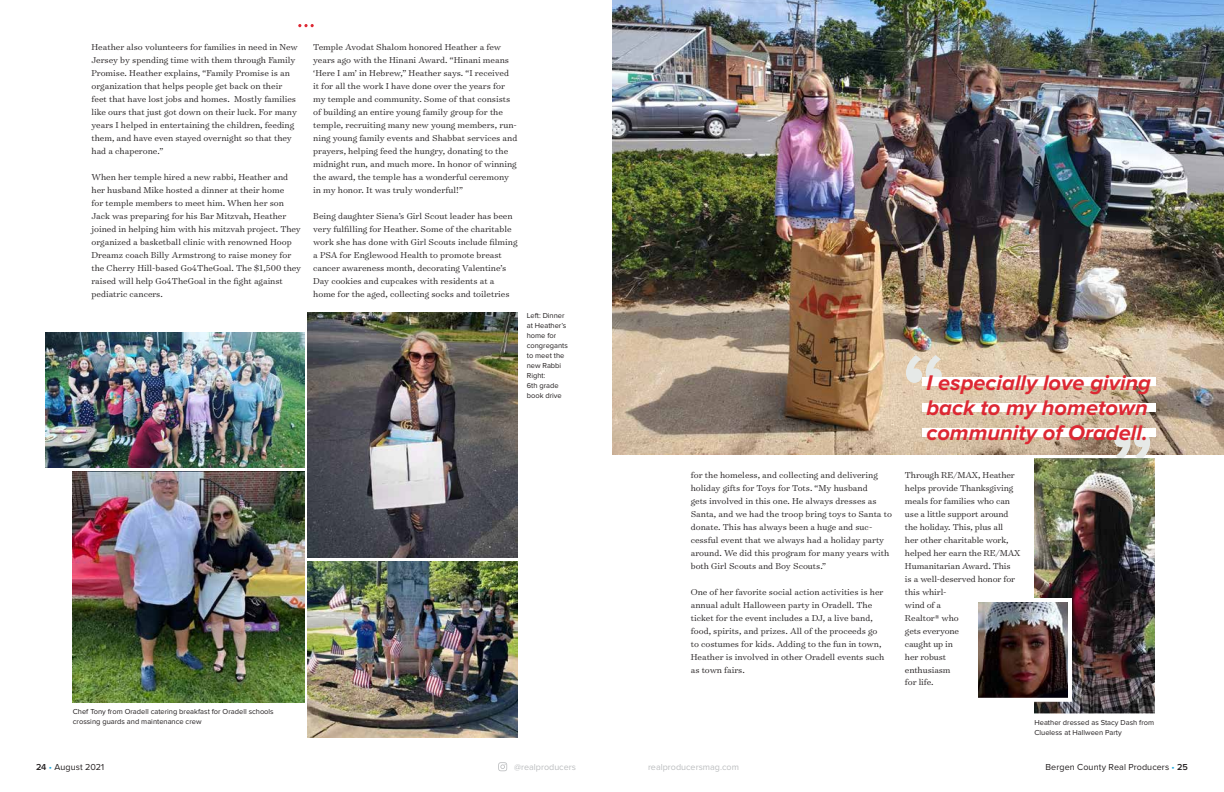
<style>
.page{position:relative;width:1224px;height:792px;background:#fff}
.page>*{position:absolute;margin:0;border:0;box-sizing:border-box;transform-origin:0 0}
.t1{font:italic 700 22px/25.1px "Proxima Nova";color:#dd2833}
.t2{font:300 9.8px/13px "Surveyor Text";color:#231f20}
.t3{font:9px "Proxima Nova";letter-spacing:.01em;color:#231f20}
.t4{font:9px "Proxima Nova";color:#bcbec0}
.t5{font:7.5px/10px "Proxima Nova";color:#231f20}
.s1{font-weight:600}
.s2{color:#19a8e0}
</style>
<div class="page">
<svg style="left:498px;top:762px;width:9px;height:9px"></svg>
<img style="left:612px;top:0;width:612px;height:454px">
<svg style="left:1114px;top:437px;width:36px;height:21px"></svg>
<svg style="left:906px;top:355px;width:36px;height:28px"></svg>
<img style="left:308px;top:562px;width:210px;height:176px">
<img style="left:73px;top:472px;width:231px;height:231px">
<img style="left:308px;top:312px;width:210px;height:246px">
<img style="left:45px;top:332px;width:259px;height:136px">
<img style="left:1034px;top:458px;width:121px;height:255px">
<svg style="left:298px;top:24px;width:16px;height:3px"></svg>
<img style="left:979px;top:603px;width:88px;height:94px">
<div style="left:974px;top:598px;width:98px;height:104px;border:4px solid #fff"></div>
<div style="left:923px;top:377px;width:233px;height:9px;background:#fff"></div>
<div style="left:923px;top:403px;width:233px;height:9px;background:#fff"></div>
<div style="left:923px;top:428px;width:233px;height:9px;background:#fff"></div>
<p class="t2" style="left:91px;top:40px;width:208px">Heather also volunteers for families in need in New Jersey by spending time with them through Family Promise. Heather explains, “Family Promise is an organization that helps people get back on their feet that have lost jobs and homes. Mostly families like ours that just got down on their luck. For many years I helped in entertaining the children, feeding them, and have even stayed overnight so that they had a chaperone.”</p>
<p class="t2" style="left:91px;top:170px;width:211px">When her temple hired a new rabbi, Heather and her husband Mike hosted a dinner at their home<br>for temple members to meet him. When her son Jack was preparing for his Bar Mitzvah, Heather joined in helping him with his mitzvah project. They organized a basketball clinic with renowned Hoop Dreamz coach Billy Armstrong to raise money for the Cherry Hill-based Go4TheGoal. The $1,500 they raised will help Go4TheGoal in the fight against pediatric cancers.</p>
<p class="t2" style="left:313px;top:40px;width:206px">Temple Avodat Shalom honored Heather a few years ago with the Hinani Award. “Hinani means ‘Here I am’ in Hebrew,” Heather says. “I received it for all the work I have done over the years for my temple and community. Some of that consists of building an entire young family group for the temple, recruiting many new young members, run&shy;ning young family events and Shabbat services and prayers, helping feed the hungry, donating to the midnight run, and much more. In honor of winning the award, the temple has a wonderful ceremony in my honor. It was truly wonderful!”</p>
<p class="t2" style="left:313px;top:209px;width:206px">Being daughter Siena’s Girl Scout leader has been very fulfilling for Heather. Some of the charitable work she has done with Girl Scouts include filming a PSA for Englewood Health to promote breast cancer awareness month, decorating Valentine’s Day cookies and cupcakes with residents at a home for the aged, collecting socks and toiletries</p>
<p class="t5" style="left:527px;top:311px;width:43px">Left: Dinner at Heather’s home for congregants to meet the new Rabbi<br>Right:<br>6th grade book drive</p>
<p class="t5" style="left:73px;top:707px;width:202px">Chef Tony from Oradell catering breakfast for Oradell schools crossing guards and maintenance crew</p>
<p class="t2" style="left:691px;top:468px;width:203px">for the homeless, and collecting and delivering holiday gifts for Toys for Tots. “My husband<br>gets involved in this one. He always dresses as Santa, and we had the troop bring toys to Santa to donate. This has always been a huge and suc&shy;cessful event that we always had a holiday party around. We did this program for many years with both Girl Scouts and Boy Scouts.”</p>
<p class="t2" style="left:691px;top:585px;width:195px">One of her favorite social action activities is her annual adult Halloween party in Oradell. The ticket for the event includes a DJ, a live band, food, spirits, and prizes. All of the proceeds go to costumes for kids. Adding to the fun in town, Heather is involved in other Oradell events such as town fairs.</p>
<h1 class="t1" style="left:926px;top:371px;width:226px">I especially love giving back to my hometown community of Oradell.</h1>
<p class="t2" style="left:905px;top:468px;width:117px">Through RE/MAX, Heather helps provide Thanksgiving meals for families who can use a little support around the holiday. This, plus all<br>her other charitable work, helped her earn the RE/MAX<br>Humanitarian Award. This<br>is a well-deserved honor for this whirl-<br>wind of a<br>Realtor® who<br>gets everyone<br>caught up in<br>her robust<br>enthusiasm<br>for life.</p>
<p class="t5" style="left:1034px;top:717px;width:121px">Heather dressed as Stacy Dash from<br>Clueless at Hallween Party</p>
<p class="t3" style="left:36px;top:762px;width:70px"><span class="s1">24</span> <span class="s2">•</span> August 2021</p>
<p class="t4" style="left:514px;top:762px;width:63px">@realproducers</p>
<p class="t4" style="left:648px;top:762px;width:92px">realproducersmag.com</p>
<p class="t3" style="left:1045px;top:762px;width:144px">Bergen County Real Producers <span class="s2">•</span> <span class="s1">25</span></p>
</div>
